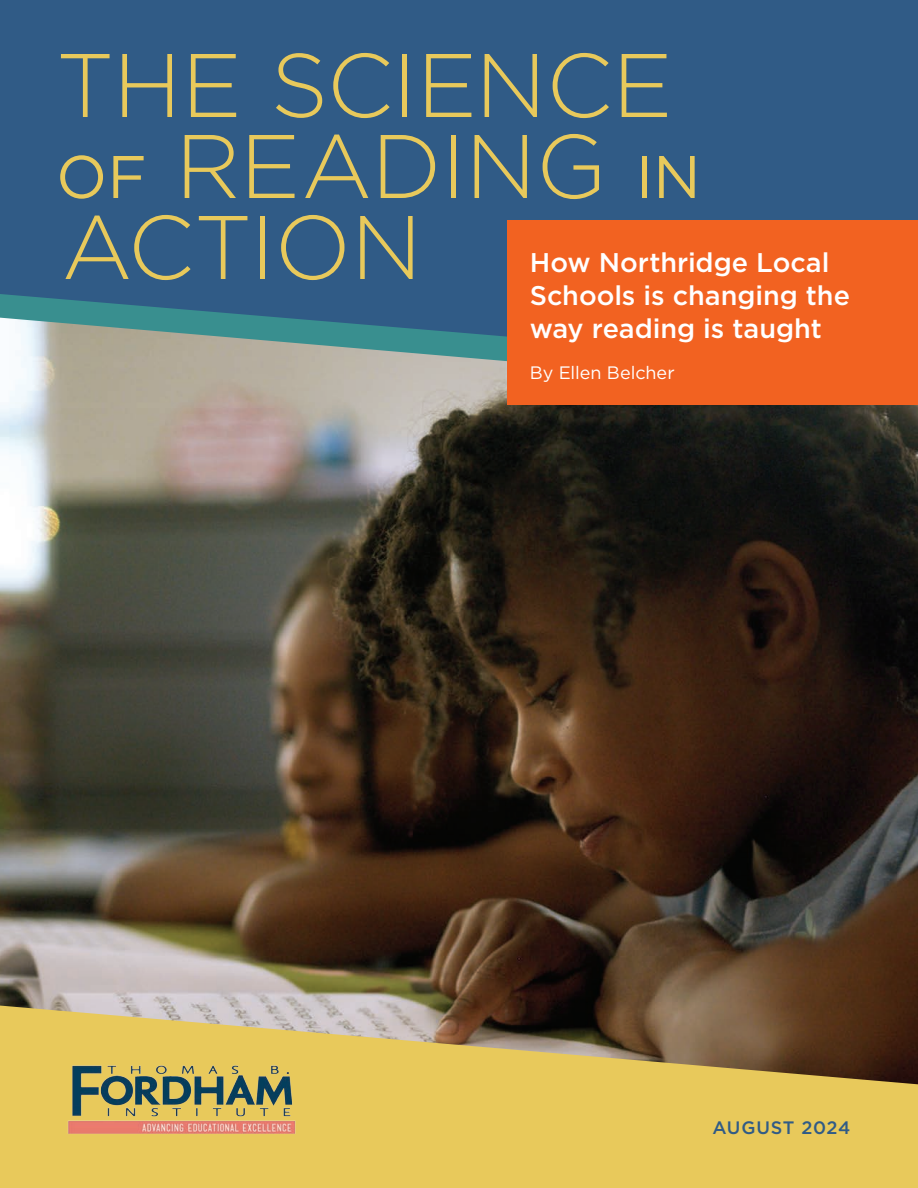
<style>
.page{position:relative;width:918px;height:1188px;background:#fff}
.page>*{position:absolute;margin:0;border:0;box-sizing:border-box;transform-origin:0 0}
.t1{font:300 90px/81px "Gotham";letter-spacing:-.005em;color:#e8c95b}
.t2{font:500 27px/33px "Gotham";color:#fff}
.t3{font:18px "Gotham";letter-spacing:-.005em;color:#fff}
.t4{font:500 18px "Gotham";letter-spacing:.04em;color:#305b86}
.s1{font-weight:400;font-size:60px}
</style>
<div class="page">
<img style="left:0;top:396px;width:918px;height:610px">
<svg style="left:10px;top:371px;width:497px;height:25px;background:#bdb6aa"></svg>
<svg style="left:0;top:0;width:918px;height:371px;background:#386288"></svg>
<svg style="left:0;top:1006px;width:918px;height:182px;background:#cdb058"></svg>
<div style="left:507px;top:221px;width:411px;height:184px;background:#f26221"></div>
<img style="left:58px;top:1059px;width:247px;height:80px">
<h1 class="t1" style="left:56px;top:42px;width:646px">THE SCIENCE<br><span class="s1">OF</span> READING <span class="s1">IN<br></span>ACTION</h1>
<p class="t2" style="left:530px;top:246px;width:322px">How Northridge Local<br>Schools is changing the way reading is taught</p>
<p class="t3" style="left:530px;top:361px;width:146px">By Ellen Belcher</p>
<p class="t4" style="left:713px;top:1116px;width:139px">AUGUST 2024</p>
</div>
